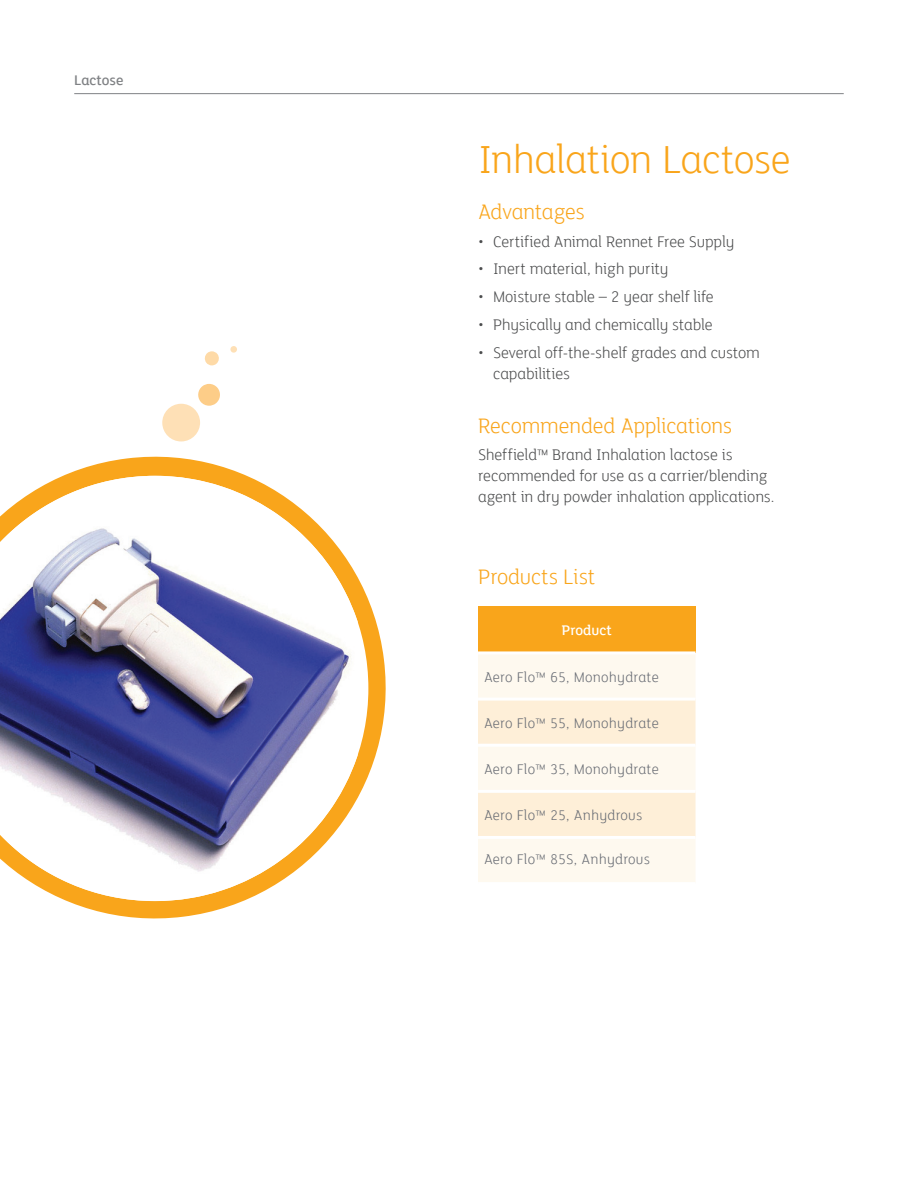
<style>
.page{position:relative;width:918px;height:1188px;background:#fff}
.page>*{position:absolute;margin:0;border:0;box-sizing:border-box;transform-origin:0 0}
.t1{font:300 42px "Kerry";letter-spacing:-.02em;color:#f9a51b}
.t2{font:300 22.5px "Kerry";letter-spacing:-.015em;color:#f9a51b}
.t3{font:300 16.5px/21px "Kerry";letter-spacing:-.01em;color:#4b4c4d}
.t4{font:300 15px "Kerry";letter-spacing:.015em;color:#676b73}
.t5{font:15px "Kerry";color:#808285}
.t6{font:15px "Kerry";color:#fff}
</style>
<div class="page">
<hr style="left:74px;top:93px;width:770px;height:1px;background:#808285">
<svg style="left:162px;top:384px;width:58px;height:57px"></svg>
<svg style="left:230px;top:346px;width:7px;height:7px"></svg>
<svg style="left:204px;top:351px;width:15px;height:14px"></svg>
<svg style="left:63px;top:456px;width:323px;height:463px"></svg>
<svg style="left:358px;top:476px;width:10px;height:425px"></svg>
<img style="left:0;top:476px;width:358px;height:425px">
<div style="left:478px;top:607px;width:218px;height:46px;background:#f9a51b"></div>
<div style="left:478px;top:655px;width:217px;height:227px;background:#fef9ef"></div>
<svg style="left:478px;top:701px;width:218px;height:135px"></svg>
<hr style="left:478px;top:651px;width:218px;height:3px;background:#fff">
<hr style="left:478px;top:698px;width:218px;height:3px;background:#fff">
<hr style="left:478px;top:744px;width:218px;height:3px;background:#fff">
<hr style="left:478px;top:790px;width:218px;height:3px;background:#fff">
<hr style="left:478px;top:836px;width:218px;height:3px;background:#fff">
<p class="t5" style="left:74px;top:73px;width:51px">Lactose</p>
<h1 class="t1" style="left:478px;top:138px;width:314px">Inhalation Lactose</h1>
<h2 class="t2" style="left:478px;top:200px;width:108px">Advantages</h2>
<p class="t3" style="left:478px;top:231px;width:258px">• Certified Animal Rennet Free Supply</p>
<p class="t3" style="left:478px;top:259px;width:192px">• Inert material, high purity</p>
<p class="t3" style="left:478px;top:287px;width:237px">• Moisture stable – 2 year shelf life</p>
<p class="t3" style="left:478px;top:314px;width:236px">• Physically and chemically stable</p>
<p class="t3" style="left:493px;top:342px;width:268px;text-indent:-15px">• Several off-the-shelf grades and custom capabilities</p>
<h2 class="t2" style="left:478px;top:414px;width:256px">Recommended Applications</h2>
<p class="t3" style="left:478px;top:445px;width:298px">Sheffield™ Brand Inhalation lactose is recommended for use as a carrier/blending agent in dry powder inhalation applications.</p>
<h2 class="t2" style="left:478px;top:565px;width:119px">Products List</h2>
<p class="t6" style="left:562px;top:622px;width:51px">Product</p>
<p class="t4" style="left:484px;top:669px;width:176px">Aero Flo™ 65, Monohydrate</p>
<p class="t4" style="left:484px;top:715px;width:176px">Aero Flo™ 55, Monohydrate</p>
<p class="t4" style="left:484px;top:761px;width:176px">Aero Flo™ 35, Monohydrate</p>
<p class="t4" style="left:484px;top:807px;width:160px">Aero Flo™ 25, Anhydrous</p>
<p class="t4" style="left:484px;top:851px;width:167px">Aero Flo™ 85S, Anhydrous</p>
</div>
